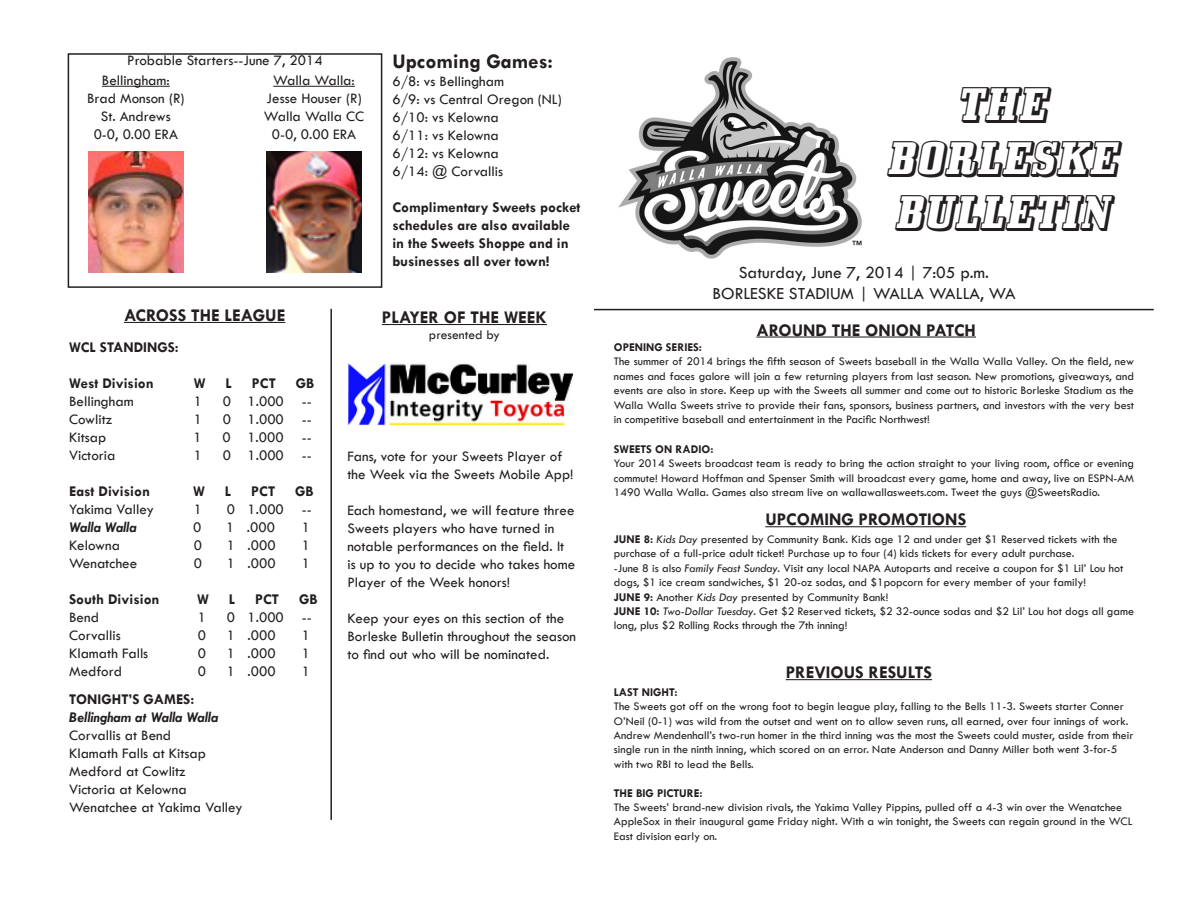
<style>
.page{position:relative;width:1188px;height:918px;background:#fff}
.page>*{position:absolute;margin:0;border:0;box-sizing:border-box;transform-origin:0 0}
.t1{font:45px "Bullpen Three D";color:#231f20}
.t2{font:700 21px "Tw Cen";color:#231f20}
.t3{font:700 18px "Tw Cen";color:#231f20}
.t4{font:17.55px "Tw Cen";color:#231f20}
.t5{font:15px/18px "Tw Cen";color:#231f20}
.t6{font:700 15px/18px "Tw Cen";color:#231f20}
.t7{font:italic 700 15px "Tw Cen";color:#231f20}
.t8{font:13.5px "Tw Cen";color:#231f20}
.t9{font:12px/14.4px "Tw Cen";color:#231f20}
.t10{font:700 12px "Tw Cen";color:#231f20}
.s1{color:#fff}
.s2{font-weight:700}
.s3{font-style:italic}
</style>
<div class="page">
<img style="left:618px;top:57px;width:244px;height:202px">
<hr style="left:756px;top:336px;width:220px;height:2px;background:#231f20">
<div style="left:68px;top:53px;width:314px;height:235px;border:2px solid #231f20"></div>
<hr style="left:273px;top:86px;width:82px;height:1px;background:#231f20">
<hr style="left:102px;top:86px;width:68px;height:1px;background:#231f20">
<hr style="left:765px;top:526px;width:201px;height:1px;background:#231f20">
<hr style="left:124px;top:322px;width:161px;height:1px;background:#231f20">
<hr style="left:594px;top:309px;width:560px;height:1px;background:#231f20">
<hr style="left:786px;top:679px;width:146px;height:1px;background:#231f20">
<hr style="left:382px;top:324px;width:165px;height:1px;background:#231f20">
<img style="left:347px;top:363px;width:225px;height:62px">
<hr style="left:330px;top:309px;width:2px;height:511px;background:#231f20">
<img style="left:88px;top:151px;width:96px;height:122px">
<img style="left:266px;top:151px;width:96px;height:122px">
<p class="t5" style="left:127px;top:51px;width:197px">Probable Starters--June 7, 2014</p>
<p class="t5" style="left:273px;top:71px;width:83px">Walla Walla:</p>
<p class="t5" style="left:266px;top:89px;width:97px">Jesse Houser (R)</p>
<p class="t5" style="left:264px;top:107px;width:102px">Walla Walla CC</p>
<p class="t5" style="left:272px;top:125px;width:86px">0-0, 0.00 ERA</p>
<p class="t5" style="left:102px;top:71px;width:69px">Bellingham:</p>
<p class="t5" style="left:87px;top:89px;width:99px">Brad Monson (R)</p>
<p class="t5" style="left:101px;top:107px;width:72px">St. Andrews</p>
<p class="t5" style="left:94px;top:125px;width:86px">0-0, 0.00 ERA</p>
<p class="t2" style="left:392px;top:49px;width:162px">Upcoming Games:</p>
<p class="t5" style="left:392px;top:73px;width:113px">6/8: vs Bellingham</p>
<p class="t5" style="left:392px;top:91px;width:171px">6/9: vs Central Oregon (NL)</p>
<p class="t5" style="left:392px;top:109px;width:108px">6/10: vs Kelowna</p>
<p class="t5" style="left:392px;top:127px;width:108px">6/11: vs Kelowna</p>
<p class="t5" style="left:392px;top:145px;width:108px">6/12: vs Kelowna</p>
<p class="t5" style="left:392px;top:163px;width:112px">6/14: @ Corvallis</p>
<p class="t6" style="left:392px;top:198px;width:190px">Complimentary Sweets pocket schedules are also available in the Sweets Shoppe and in businesses all over town!</p>
<p class="t3" style="left:124px;top:305px;width:163px">ACROSS THE LEAGUE</p>
<p class="t6" style="left:69px;top:338px;width:111px">WCL STANDINGS:</p>
<p class="t6" style="left:69px;top:374px;width:86px">West Division</p>
<p class="t6" style="left:194px;top:374px;width:13px">W</p>
<p class="t6" style="left:226px;top:374px;width:8px">L</p>
<p class="t6" style="left:252px;top:374px;width:25px">PCT</p>
<p class="t6" style="left:296px;top:374px;width:20px">GB</p>
<p class="t5" style="left:69px;top:392px;width:66px">Bellingham</p>
<p class="t5" style="left:194px;top:392px;width:10px">1</p>
<p class="t5" style="left:223px;top:392px;width:91px">0 1.000 --</p>
<p class="t5" style="left:69px;top:410px;width:45px">Cowlitz</p>
<p class="t5" style="left:194px;top:410px;width:10px">1</p>
<p class="t5" style="left:223px;top:410px;width:91px">0 1.000 --</p>
<p class="t5" style="left:69px;top:428px;width:39px">Kitsap</p>
<p class="t5" style="left:194px;top:428px;width:10px">1</p>
<p class="t5" style="left:223px;top:428px;width:91px">0 1.000 --</p>
<p class="t5" style="left:69px;top:446px;width:48px">Victoria</p>
<p class="t5" style="left:194px;top:446px;width:10px">1</p>
<p class="t5" style="left:223px;top:446px;width:91px">0 1.000 --</p>
<p class="t6" style="left:69px;top:482px;width:82px">East Division</p>
<p class="t6" style="left:193px;top:482px;width:13px">W</p>
<p class="t6" style="left:225px;top:482px;width:8px">L</p>
<p class="t6" style="left:251px;top:482px;width:25px">PCT</p>
<p class="t6" style="left:295px;top:482px;width:20px">GB</p>
<p class="t5" style="left:69px;top:500px;width:86px">Yakima Valley</p>
<p class="t5" style="left:194px;top:500px;width:10px">1</p>
<p class="t5" style="left:227px;top:500px;width:86px">0 1.000 --</p>
<p class="t7" style="left:69px;top:518px;width:69px">Walla Walla</p>
<p class="t5" style="left:193px;top:518px;width:10px">0</p>
<p class="t5" style="left:226px;top:518px;width:50px">1 .000</p>
<p class="t5" style="left:302px;top:518px;width:10px">1</p>
<p class="t5" style="left:69px;top:536px;width:52px">Kelowna</p>
<p class="t5" style="left:194px;top:536px;width:10px">0</p>
<p class="t5" style="left:227px;top:536px;width:50px">1 .000</p>
<p class="t5" style="left:302px;top:536px;width:10px">1</p>
<p class="t5" style="left:69px;top:554px;width:70px">Wenatchee</p>
<p class="t5" style="left:194px;top:554px;width:10px">0</p>
<p class="t5" style="left:227px;top:554px;width:50px">1 .000</p>
<p class="t5" style="left:302px;top:554px;width:10px">1</p>
<p class="t6" style="left:69px;top:590px;width:92px">South Division</p>
<p class="t6" style="left:197px;top:590px;width:13px">W</p>
<p class="t6" style="left:229px;top:590px;width:8px">L</p>
<p class="t6" style="left:255px;top:590px;width:25px">PCT</p>
<p class="t6" style="left:299px;top:590px;width:20px">GB</p>
<p class="t5" style="left:69px;top:608px;width:31px">Bend</p>
<p class="t5" style="left:198px;top:608px;width:10px">1</p>
<p class="t5" style="left:227px;top:608px;width:86px">0 1.000 --</p>
<p class="t5" style="left:69px;top:626px;width:53px">Corvallis</p>
<p class="t5" style="left:198px;top:626px;width:10px">0</p>
<p class="t5" style="left:227px;top:626px;width:50px">1 .000</p>
<p class="t5" style="left:302px;top:626px;width:10px">1</p>
<p class="t5" style="left:69px;top:644px;width:81px">Klamath Falls</p>
<p class="t5" style="left:198px;top:644px;width:10px">0</p>
<p class="t5" style="left:227px;top:644px;width:50px">1 .000</p>
<p class="t5" style="left:302px;top:644px;width:10px">1</p>
<p class="t5" style="left:69px;top:662px;width:54px">Medford</p>
<p class="t5" style="left:198px;top:662px;width:10px">0</p>
<p class="t5" style="left:227px;top:662px;width:50px">1 .000</p>
<p class="t5" style="left:302px;top:662px;width:10px">1</p>
<p class="t6" style="left:69px;top:690px;width:127px">TONIGHT’S GAMES:</p>
<p class="t7" style="left:69px;top:708px;width:151px">Bellingham at Walla Walla</p>
<p class="t5" style="left:69px;top:726px;width:104px">Corvallis at Bend</p>
<p class="t5" style="left:69px;top:744px;width:138px">Klamath Falls at Kitsap</p>
<p class="t5" style="left:69px;top:762px;width:118px">Medford at Cowlitz</p>
<p class="t5" style="left:69px;top:780px;width:119px">Victoria at Kelowna</p>
<p class="t5" style="left:69px;top:798px;width:175px">Wenatchee at Yakima Valley</p>
<p class="t3" style="left:382px;top:307px;width:167px">PLAYER OF THE WEEK</p>
<p class="t8" style="left:429px;top:327px;width:72px">presented by</p>
<p class="t5" style="left:347px;top:447px;width:228px">Fans, vote for your Sweets Player of the Week via the Sweets Mobile App!</p>
<p class="t5" style="left:347px;top:501px;width:229px">Each homestand, we will feature three Sweets players who have turned in notable performances on the field. It is up to you to decide who takes home Player of the Week honors!</p>
<p class="t5" style="left:347px;top:609px;width:230px">Keep your eyes on this section of the<br>Borleske Bulletin throughout the season to find out who will be nominated.</p>
<p class="t1" style="left:957px;top:79px;width:91px">THE</p>
<p class="t1" style="left:886px;top:133px;width:232px">BORLESKE</p>
<p class="t1" style="left:894px;top:187px;width:217px">BULLETIN</p>
<p class="t4" style="left:739px;top:262px;width:252px">Saturday, June 7, 2014 | 7:05 p.m.</p>
<p class="t4" style="left:712px;top:283px;width:305px">BORLESKE STADIUM | WALLA WALLA, WA</p>
<p class="t3" style="left:756px;top:319px;width:252px">AROUND THE ONION PATCH<span class="s1">ON-</span></p>
<p class="t10" style="left:614px;top:340px;width:90px">OPENING SERIES:</p>
<p class="t9" style="left:614px;top:354px;width:522px;text-align:justify">The summer of 2014 brings the fifth season of Sweets baseball in the Walla Walla Valley. On the field, new names and faces galore will join a few returning players from last season. New promotions, giveaways, and events are also in store. Keep up with the Sweets all summer and come out to historic Borleske Stadium as the Walla Walla Sweets strive to provide their fans, sponsors, business partners, and investors with the very best in competitive baseball and entertainment in the Pacific Northwest!</p>
<p class="t10" style="left:614px;top:442px;width:101px">SWEETS ON RADIO:</p>
<p class="t9" style="left:614px;top:456px;width:522px;text-align:justify">Your 2014 Sweets broadcast team is ready to bring the action straight to your living room, office or evening commute! Howard Hoffman and Spenser Smith will broadcast every game, home and away, live on ESPN-AM 1490 Walla Walla. Games also stream live on wallawallasweets.com. Tweet the guys @SweetsRadio.</p>
<p class="t3" style="left:765px;top:509px;width:202px">UPCOMING PROMOTIONS</p>
<p class="t9" style="left:614px;top:532px;width:505px"><span class="s2">JUNE 8:</span> <span class="s3">Kids Day</span> presented by Community Bank. Kids age 12 and under get $1 Reserved tickets with the purchase of a full-price adult ticket! Purchase up to four (4) kids tickets for every adult purchase.</p>
<p class="t9" style="left:614px;top:561px;width:511px">-June 8 is also <span class="s3">Family Feast Sunday</span>. Visit any local NAPA Autoparts and receive a coupon for $1 Lil’ Lou hot dogs, $1 ice cream sandwiches, $1 20-oz sodas, and $1popcorn for every member of your family!</p>
<p class="t9" style="left:614px;top:590px;width:276px"><span class="s2">JUNE 9:</span> Another <span class="s3">Kids Day</span> presented by Community Bank!</p>
<p class="t9" style="left:614px;top:604px;width:522px"><span class="s2">JUNE 10:</span> <span class="s3">Two-Dollar Tuesday</span>. Get $2 Reserved tickets, $2 32-ounce sodas and $2 Lil’ Lou hot dogs all game long, plus $2 Rolling Rocks through the 7th inning!</p>
<p class="t3" style="left:786px;top:662px;width:148px">PREVIOUS RESULTS</p>
<p class="t10" style="left:614px;top:685px;width:65px">LAST NIGHT:</p>
<p class="t9" style="left:614px;top:699px;width:521px">The Sweets got off on the wrong foot to begin league play, falling to the Bells 11-3. Sweets starter Conner O’Neil (0-1) was wild from the outset and went on to allow seven runs, all earned, over four innings of work.<br>Andrew Mendenhall’s two-run homer in the third inning was the most the Sweets could muster, aside from their single run in the ninth inning, which scored on an error. Nate Anderson and Danny Miller both went 3-for-5 with two RBI to lead the Bells.</p>
<p class="t10" style="left:614px;top:786px;width:90px">THE BIG PICTURE:</p>
<p class="t9" style="left:614px;top:800px;width:520px">The Sweets’ brand-new division rivals, the Yakima Valley Pippins, pulled off a 4-3 win over the Wenatchee<br>AppleSox in their inaugural game Friday night. With a win tonight, the Sweets can regain ground in the WCL<br>East division early on.</p>
</div>
